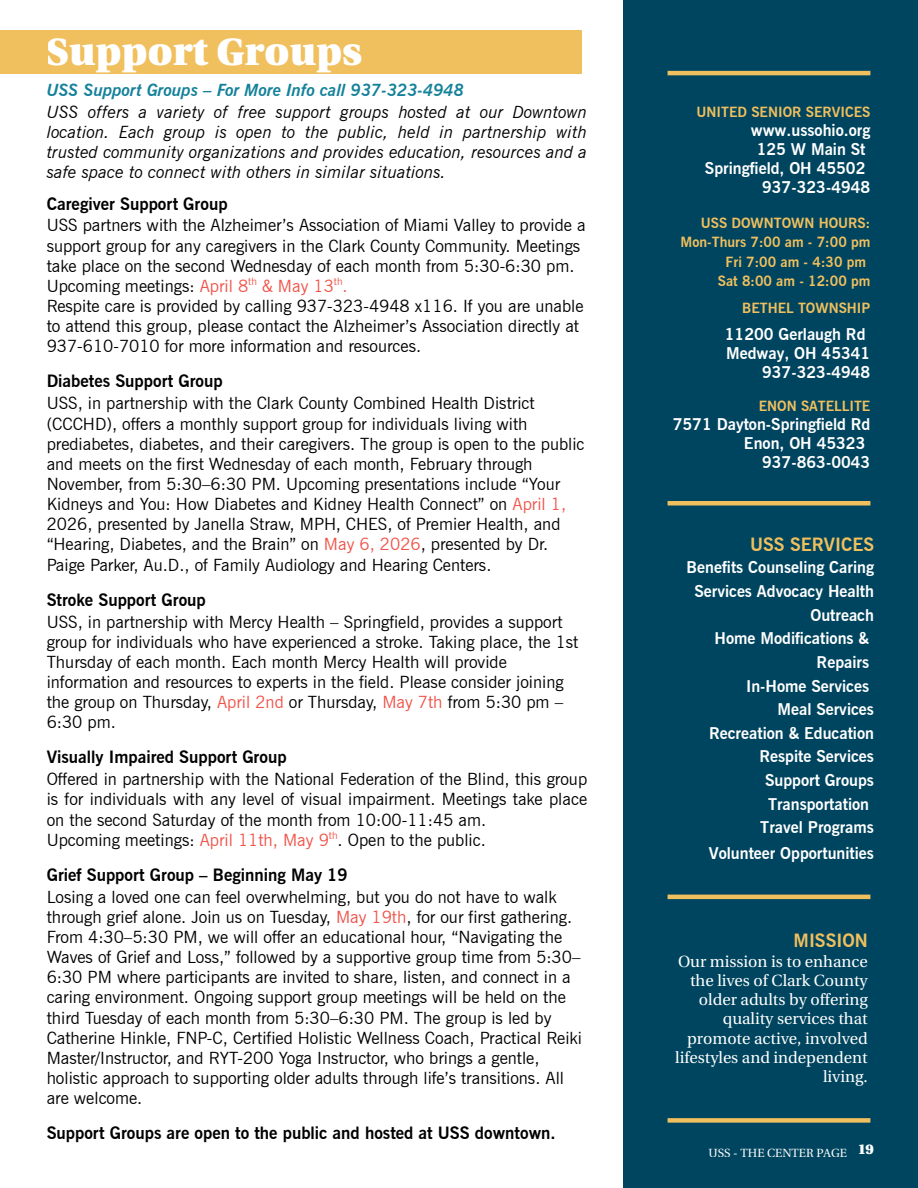
<style>
.page{position:relative;width:918px;height:1188px;background:#fff}
.page>*{position:absolute;margin:0;border:0;box-sizing:border-box;transform-origin:0 0}
.t1{font:900 37.95px "Utopia";letter-spacing:.005em;color:#fff}
.t2{font:700 18.3px "News Gothic BT";color:#f1c05e}
.t3{font:16.95px/20.1px "News Gothic BT";color:#000}
.t4{font:italic 16.95px/20.1px "News Gothic BT";color:#000;text-align:justify}
.t5{font:700 16.95px "News Gothic BT";color:#000}
.t6{font:italic 700 16.95px "News Gothic BT";color:#15819a}
.t7{font:700 16.2px/23.7px "News Gothic BT";color:#fff;text-align:right}
.t8{font:16.2px/19.2px "Utopia";color:#fff;text-align:right}
.t9{font:700 14.1px "News Gothic BT";color:#f1c05e}
.t10{font:11.85px "Utopia";color:#fff}
.t11{font:10.2px "News Gothic BT";color:#f05349}
.s1{color:#f05349}
</style>
<div class="page">
<div style="left:623px;top:0;width:295px;height:1188px;background:#00455f"></div>
<div style="left:0;top:31px;width:581px;height:43px;background:#f1c05e"></div>
<hr style="left:668px;top:71px;width:202px;height:4px;background:#f1c05e">
<div style="left:668px;top:501px;width:202px;height:5px;background:#f1c05e"></div>
<hr style="left:668px;top:895px;width:202px;height:4px;background:#f1c05e">
<div style="left:668px;top:1118px;width:202px;height:5px;background:#f1c05e"></div>
<h1 class="t1" style="left:47px;top:30px;width:317px">Support Groups</h1>
<p class="t6" style="left:47px;top:79px;width:419px">USS Support Groups – For More Info call 937-323-4948</p>
<p class="t4" style="left:47px;top:101px;width:542px">USS offers a variety of free support groups hosted at our Downtown location. Each group is open to the public, held in partnership with trusted community organizations and provides education, resources and a safe space to connect with others in similar situations.</p>
<p class="t5" style="left:47px;top:193px;width:182px">Caregiver Support Group</p>
<p class="t3" style="left:47px;top:215px;width:540px">USS partners with the Alzheimer’s Association of Miami Valley to provide a support group for any caregivers in the Clark County Community. Meetings take place on the second Wednesday of each month from 5:30-6:30 pm.<br>Upcoming meetings: <span class="s1">April 8 &amp; May 13 .</span></p>
<p class="t11" style="left:248px;top:275px;width:10px">th</p>
<p class="t11" style="left:334px;top:275px;width:10px">th</p>
<p class="t3" style="left:47px;top:296px;width:538px">Respite care is provided by calling 937-323-4948 x116. If you are unable to attend this group, please contact the Alzheimer’s Association directly at<br>937-610-7010 for more information and resources.</p>
<p class="t5" style="left:47px;top:371px;width:178px">Diabetes Support Group</p>
<p class="t3" style="left:47px;top:393px;width:539px">USS, in partnership with the Clark County Combined Health District (CCCHD), offers a monthly support group for individuals living with prediabetes, diabetes, and their caregivers. The group is open to the public and meets on the first Wednesday of each month, February through November, from 5:30–6:30 PM. Upcoming presentations include “Your Kidneys and You: How Diabetes and Kidney Health Connect” on <span class="s1">April 1, </span>2026, presented by Janella Straw, MPH, CHES, of Premier Health, and “Hearing, Diabetes, and the Brain” on <span class="s1">May 6, 2026</span>, presented by Dr.<br>Paige Parker, Au.D., of Family Audiology and Hearing Centers.</p>
<p class="t5" style="left:47px;top:589px;width:161px">Stroke Support Group</p>
<p class="t3" style="left:47px;top:611px;width:533px">USS, in partnership with Mercy Health – Springfield, provides a support group for individuals who have experienced a stroke. Taking place, the 1st Thursday of each month. Each month Mercy Health will provide information and resources to experts in the field. Please consider joining the group on Thursday, <span class="s1">April 2nd</span> or Thursday, <span class="s1">May 7th</span> from 5:30 pm – 6:30 pm.</p>
<p class="t5" style="left:47px;top:747px;width:241px">Visually Impaired Support Group</p>
<p class="t3" style="left:47px;top:769px;width:542px">Offered in partnership with the National Federation of the Blind, this group is for individuals with any level of visual impairment. Meetings take place on the second Saturday of the month from 10:00-11:45 am.<br>Upcoming meetings: <span class="s1">April 11th, May 9</span> . Open to the public.</p>
<p class="t11" style="left:329px;top:829px;width:10px">th</p>
<p class="t5" style="left:47px;top:864px;width:303px">Grief Support Group – Beginning May 19</p>
<p class="t3" style="left:47px;top:886px;width:537px">Losing a loved one can feel overwhelming, but you do not have to walk through grief alone. Join us on Tuesday, <span class="s1">May 19th</span>, for our first gathering.<br>From 4:30–5:30 PM, we will offer an educational hour, “Navigating the Waves of Grief and Loss,” followed by a supportive group time from 5:30– 6:30 PM where participants are invited to share, listen, and connect in a caring environment. Ongoing support group meetings will be held on the third Tuesday of each month from 5:30–6:30 PM. The group is led by Catherine Hinkle, FNP-C, Certified Holistic Wellness Coach, Practical Reiki Master/Instructor, and RYT-200 Yoga Instructor, who brings a gentle, holistic approach to supporting older adults through life’s transitions. All are welcome.</p>
<p class="t5" style="left:47px;top:1123px;width:511px">Support Groups are open to the public and hosted at USS downtown.</p>
<h4 class="t9" style="left:697px;top:103px;width:175px">UNITED SENIOR SERVICES</h4>
<h4 class="t7" style="left:751px;top:118px;width:121px">www.ussohio.org</h4>
<h4 class="t7" style="left:757px;top:137px;width:110px">125 W Main St</h4>
<h4 class="t7" style="left:705px;top:157px;width:162px">Springfield, OH 45502</h4>
<h4 class="t7" style="left:762px;top:176px;width:110px">937-323-4948</h4>
<h4 class="t9" style="left:701px;top:215px;width:171px">USS DOWNTOWN HOURS:</h4>
<h4 class="t9" style="left:681px;top:234px;width:191px">Mon-Thurs 7:00 am - 7:00 pm</h4>
<h4 class="t9" style="left:726px;top:253px;width:142px">Fri 7:00 am - 4:30 pm</h4>
<h4 class="t9" style="left:718px;top:272px;width:154px">Sat 8:00 am - 12:00 pm</h4>
<h4 class="t9" style="left:742px;top:299px;width:130px">BETHEL TOWNSHIP</h4>
<h4 class="t7" style="left:725px;top:322px;width:142px">11200 Gerlaugh Rd</h4>
<h4 class="t7" style="left:726px;top:341px;width:146px">Medway, OH 45341</h4>
<h4 class="t7" style="left:762px;top:360px;width:110px">937-323-4948</h4>
<h2 class="t9" style="left:759px;top:397px;width:113px">ENON SATELLITE</h2>
<h2 class="t7" style="left:673px;top:412px;width:199px">7571 Dayton-Springfield Rd</h2>
<h2 class="t7" style="left:744px;top:432px;width:123px">Enon, OH 45323</h2>
<h2 class="t7" style="left:762px;top:451px;width:110px">937-863-0043</h2>
<h2 class="t2" style="left:750px;top:533px;width:125px">USS SERVICES</h2>
<h2 class="t7" style="left:687px;top:556px;width:189px">Benefits Counseling Caring<br>Services Advocacy Health<br>Outreach</h2>
<h2 class="t7" style="left:715px;top:627px;width:156px">Home Modifications &amp;</h2>
<h2 class="t7" style="left:817px;top:650px;width:54px">Repairs</h2>
<h2 class="t7" style="left:746px;top:674px;width:125px">In-Home Services</h2>
<h2 class="t7" style="left:777px;top:697px;width:98px">Meal Services</h2>
<h2 class="t7" style="left:709px;top:721px;width:166px">Recreation &amp; Education</h2>
<h2 class="t7" style="left:760px;top:745px;width:116px">Respite Services</h2>
<h2 class="t7" style="left:765px;top:768px;width:110px">Support Groups</h2>
<h2 class="t7" style="left:768px;top:792px;width:103px">Transportation</h2>
<h2 class="t7" style="left:760px;top:816px;width:115px">Travel Programs</h2>
<h2 class="t7" style="left:709px;top:841px;width:167px">Volunteer Opportunities</h2>
<h2 class="t2" style="left:794px;top:929px;width:76px">MISSION</h2>
<h2 class="t8" style="left:675px;top:952px;width:194px">Our mission is to enhance the lives of Clark County older adults by offering quality services that promote active, involved lifestyles and independent living.</h2>
<p class="t10" style="left:708px;top:1146px;width:167px">USS - THE CENTER PAGE <sup>19</sup></p>
</div>
